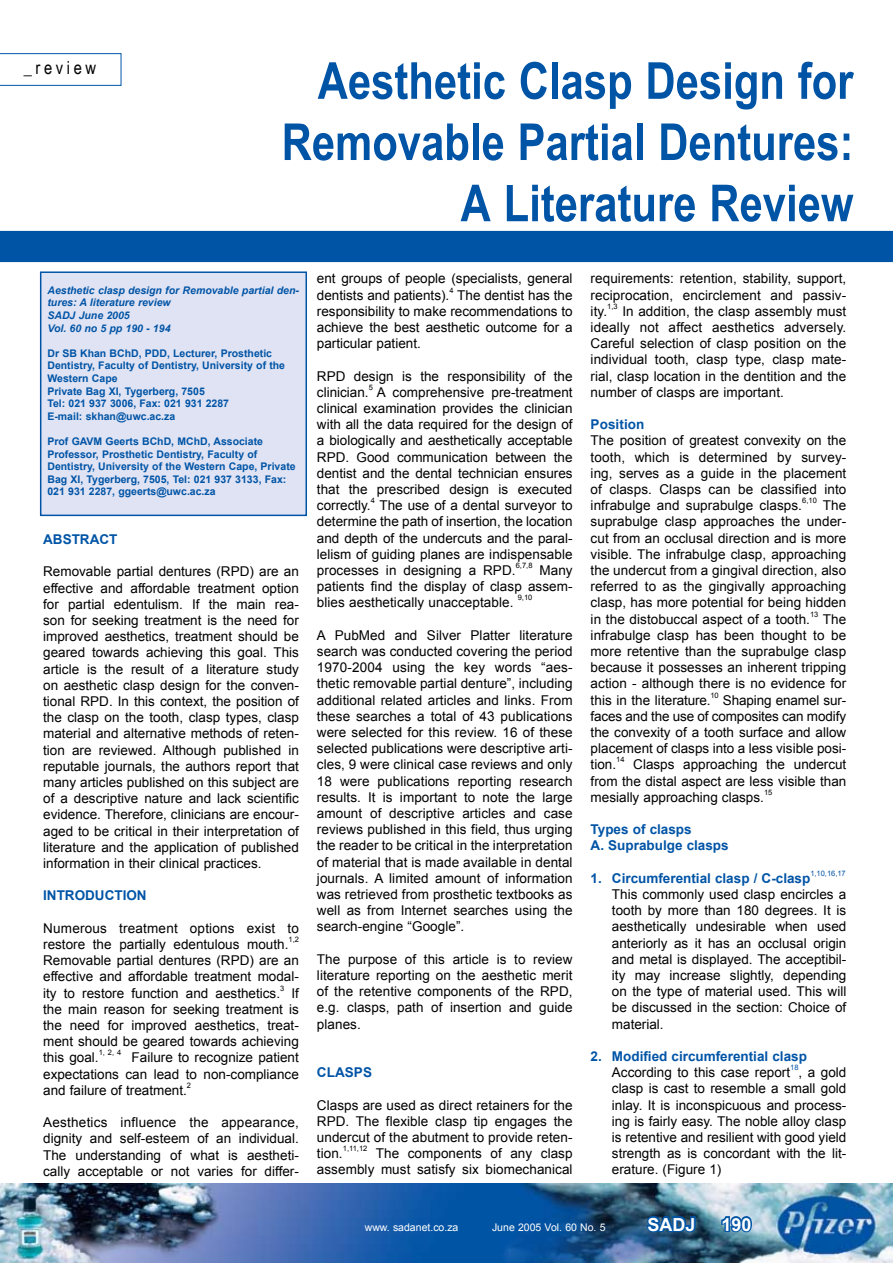
<style>
.page{position:relative;width:893px;height:1263px;background:#fff}
.page>*{position:absolute;margin:0;border:0;box-sizing:border-box;transform-origin:0 0}
.t1{font:700 51px/61.2px "Arial Narrow";color:#0054a6;text-align:right}
.t2{font:700 18px "Arial";color:#fff}
.t3{font:18px "Arial Narrow";letter-spacing:.2em;color:#000}
.t4{font:13.5px/16.2px "Arial";color:#000;text-align:justify}
.t5{font:700 13.5px/16.2px "Arial";color:#0054a6}
.t6{font:700 10.5px/12.6px "Arial";color:#0054a6}
.t7{font:italic 700 10.5px/12.6px "Arial";color:#0054a6}
.t8{font:10.5px "Arial";color:#fff}
.t9{font:7.5px "Arial";color:#000}
.t10{font:7.5px "Arial";color:#0054a6}
</style>
<div class="page">
<img style="left:0;top:1183px;width:893px;height:80px">
<div style="left:40px;top:271px;width:267px;height:245px;background:#e0e3f3;border:2px solid #0054a6"></div>
<div style="left:0;top:231px;width:893px;height:31px;background:#0054a6"></div>
<svg style="left:645px;top:1212px;width:52px;height:23px"></svg>
<svg style="left:720px;top:1214px;width:34px;height:20px"></svg>
<svg style="left:0;top:53px;width:121px;height:33px"></svg>
<h2 class="t3" style="left:24px;top:54px;width:74px">_review</h2>
<h1 class="t1" style="left:282px;top:48px;width:573px">Aesthetic Clasp Design for<br>Removable Partial Dentures:<br>A Literature Review</h1>
<p class="t7" style="left:47px;top:284px;width:253px">Aesthetic clasp design for Removable partial den&shy;tures: A literature review<br>SADJ June 2005<br>Vol. 60 no 5 pp 190 - 194</p>
<p class="t6" style="left:47px;top:347px;width:239px">Dr SB Khan BChD, PDD, Lecturer, Prosthetic Dentistry, Faculty of Dentistry, University of the Western Cape<br>Private Bag XI, Tygerberg, 7505<br>Tel: 021 937 3006, Fax: 021 931 2287<br>E-mail: skhan@uwc.ac.za</p>
<p class="t6" style="left:47px;top:435px;width:250px">Prof GAVM Geerts BChD, MChD, Associate Professor, Prosthetic Dentistry, Faculty of Dentistry, University of the Western Cape, Private Bag XI, Tygerberg, 7505, Tel: 021 937 3133, Fax:<br>021 931 2287, ggeerts@uwc.ac.za</p>
<p class="t5" style="left:43px;top:532px;width:76px">ABSTRACT</p>
<p class="t4" style="left:43px;top:564px;width:257px">Removable partial dentures (RPD) are an effective and affordable treatment option for partial edentulism. If the main rea&shy;son for seeking treatment is the need for improved aesthetics, treatment should be geared towards achieving this goal. This article is the result of a literature study on aesthetic clasp design for the conven&shy;tional RPD. In this context, the position of the clasp on the tooth, clasp types, clasp material and alternative methods of reten&shy;tion are reviewed. Although published in reputable journals, the authors report that many articles published on this subject are of a descriptive nature and lack scientific evidence. Therefore, clinicians are encour&shy;aged to be critical in their interpretation of literature and the application of published information in their clinical practices.</p>
<p class="t5" style="left:43px;top:888px;width:105px">INTRODUCTION</p>
<p class="t4" style="left:43px;top:920px;width:257px">Numerous treatment options exist to restore the partially edentulous mouth.</p>
<p class="t9" style="left:288px;top:934px;width:12px">1,2</p>
<p class="t4" style="left:43px;top:952px;width:257px">Removable partial dentures (RPD) are an effective and affordable treatment modal&shy;ity to restore function and aesthetics.</p>
<p class="t9" style="left:280px;top:983px;width:6px">3</p>
<p class="t4" style="left:43px;top:985px;width:257px;text-indent:248px">If the main reason for seeking treatment is the need for improved aesthetics, treat&shy;ment should be geared towards achieving this goal.</p>
<p class="t9" style="left:99px;top:1048px;width:24px">1, 2, 4</p>
<p class="t4" style="left:43px;top:1050px;width:257px;text-indent:88px">Failure to recognize patient expectations can lead to non-compliance and failure of treatment.</p>
<p class="t9" style="left:187px;top:1080px;width:6px">2</p>
<p class="t4" style="left:43px;top:1114px;width:257px">Aesthetics influence the appearance, dignity and self-esteem of an individual.<br>The understanding of what is aestheti&shy;cally acceptable or not varies for differ-</p>
<p class="t4" style="left:317px;top:271px;width:257px">ent groups of people (specialists, general dentists and patients).</p>
<p class="t9" style="left:449px;top:285px;width:6px">4</p>
<p class="t4" style="left:317px;top:287px;width:257px;text-indent:140px">The dentist has the responsibility to make recommendations to achieve the best aesthetic outcome for a particular patient.</p>
<p class="t4" style="left:317px;top:368px;width:257px">RPD design is the responsibility of the clinician.</p>
<p class="t9" style="left:369px;top:382px;width:6px">5</p>
<p class="t4" style="left:317px;top:384px;width:257px;text-indent:60px">A comprehensive pre-treatment clinical examination provides the clinician with all the data required for the design of a biologically and aesthetically acceptable RPD. Good communication between the dentist and the dental technician ensures that the prescribed design is executed correctly.</p>
<p class="t9" style="left:371px;top:496px;width:6px">4</p>
<p class="t4" style="left:317px;top:497px;width:257px;text-indent:63px">The use of a dental surveyor to determine the path of insertion, the location and depth of the undercuts and the paral&shy;lelism of guiding planes are indispensable processes in designing a RPD.</p>
<p class="t9" style="left:516px;top:560px;width:18px">6,7,8</p>
<p class="t4" style="left:317px;top:562px;width:257px;text-indent:222px">Many patients find the display of clasp assem&shy;blies aesthetically unacceptable.</p>
<p class="t9" style="left:518px;top:593px;width:16px">9,10</p>
<p class="t4" style="left:317px;top:627px;width:257px">A PubMed and Silver Platter literature search was conducted covering the period 1970-2004 using the key words “aes&shy;thetic removable partial denture”, including additional related articles and links. From these searches a total of 43 publications were selected for this review. 16 of these selected publications were descriptive arti&shy;cles, 9 were clinical case reviews and only 18 were publications reporting research results. It is important to note the large amount of descriptive articles and case reviews published in this field, thus urging the reader to be critical in the interpretation of material that is made available in dental journals. A limited amount of information was retrieved from prosthetic textbooks as well as from Internet searches using the search-engine “Google”.</p>
<p class="t4" style="left:317px;top:951px;width:257px">The purpose of this article is to review literature reporting on the aesthetic merit of the retentive components of the RPD, e.g. clasps, path of insertion and guide planes.</p>
<p class="t5" style="left:317px;top:1065px;width:57px">CLASPS</p>
<p class="t4" style="left:317px;top:1097px;width:257px">Clasps are used as direct retainers for the RPD. The flexible clasp tip engages the undercut of the abutment to provide reten&shy;tion.</p>
<p class="t9" style="left:343px;top:1144px;width:26px">1,11,12</p>
<p class="t4" style="left:317px;top:1145px;width:257px;text-align:right">The components of any clasp assembly must satisfy six biomechanical</p>
<p class="t4" style="left:591px;top:271px;width:257px">requirements: retention, stability, support, reciprocation, encirclement and passiv&shy;ity.</p>
<p class="t9" style="left:607px;top:301px;width:12px">1,3</p>
<p class="t4" style="left:591px;top:303px;width:257px;text-indent:32px">In addition, the clasp assembly must ideally not affect aesthetics adversely.<br>Careful selection of clasp position on the individual tooth, clasp type, clasp mate&shy;rial, clasp location in the dentition and the number of clasps are important.</p>
<p class="t5" style="left:591px;top:417px;width:55px">Position</p>
<p class="t4" style="left:591px;top:433px;width:257px">The position of greatest convexity on the tooth, which is determined by survey&shy;ing, serves as a guide in the placement of clasps. Clasps can be classified into infrabulge and suprabulge clasps.</p>
<p class="t9" style="left:802px;top:496px;width:16px">6,10</p>
<p class="t4" style="left:591px;top:497px;width:257px;text-indent:232px">The suprabulge clasp approaches the under&shy;cut from an occlusal direction and is more visible. The infrabulge clasp, approaching the undercut from a gingival direction, also referred to as the gingivally approaching clasp, has more potential for being hidden in the distobuccal aspect of a tooth.</p>
<p class="t9" style="left:810px;top:609px;width:10px">13</p>
<p class="t4" style="left:591px;top:611px;width:257px;text-indent:232px">The infrabulge clasp has been thought to be more retentive than the suprabulge clasp because it possesses an inherent tripping action - although there is no evidence for this in the literature.</p>
<p class="t9" style="left:710px;top:690px;width:10px">10</p>
<p class="t4" style="left:591px;top:692px;width:257px;text-indent:132px">Shaping enamel sur&shy;faces and the use of composites can modify the convexity of a tooth surface and allow placement of clasps into a less visible posi&shy;tion.</p>
<p class="t9" style="left:616px;top:755px;width:10px">14</p>
<p class="t4" style="left:591px;top:757px;width:257px;text-indent:43px">Clasps approaching the undercut from the distal aspect are less visible than mesially approaching clasps.</p>
<p class="t9" style="left:764px;top:787px;width:10px">15</p>
<p class="t5" style="left:591px;top:822px;width:140px">Types of clasps<br>A. Suprabulge clasps</p>
<p class="t5" style="left:591px;top:870px;width:221px">1. Circumferential clasp / C-clasp</p>
<p class="t10" style="left:810px;top:868px;width:37px">1,10,16,17</p>
<p class="t4" style="left:612px;top:886px;width:236px">This commonly used clasp encircles a tooth by more than 180 degrees. It is aesthetically undesirable when used anteriorly as it has an occlusal origin and metal is displayed. The acceptibil&shy;ity may increase slightly, depending on the type of material used. This will be discussed in the section: Choice of material.</p>
<p class="t5" style="left:591px;top:1048px;width:218px">2. Modified circumferential clasp</p>
<p class="t4" style="left:612px;top:1064px;width:180px">According to this case report</p>
<p class="t10" style="left:790px;top:1063px;width:10px">18</p>
<p class="t4" style="left:612px;top:1064px;width:236px;text-indent:187px">, a gold clasp is cast to resemble a small gold inlay. It is inconspicuous and process&shy;ing is fairly easy. The noble alloy clasp is retentive and resilient with good yield strength as is concordant with the lit&shy;erature. (Figure 1)</p>
<p class="t8" style="left:365px;top:1220px;width:95px">www. sadanet.co.za</p>
<p class="t8" style="left:492px;top:1220px;width:115px">June 2005 Vol. 60 No. 5</p>
<h2 class="t2" style="left:648px;top:1212px;width:50px">SADJ</h2>
<h2 class="t2" style="left:721px;top:1212px;width:32px">190</h2>
</div>
